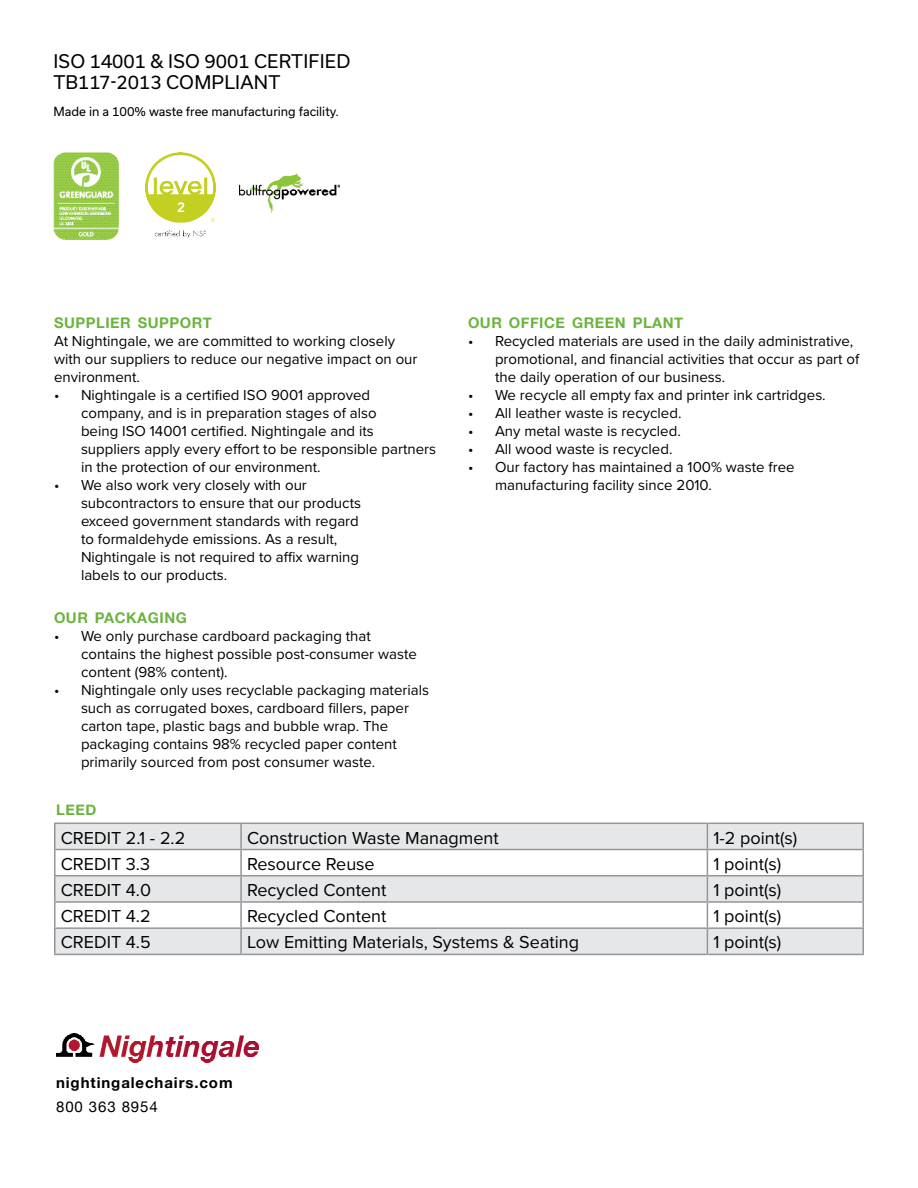
<style>
.page{position:relative;width:918px;height:1188px;background:#fff}
.page>*{position:absolute;margin:0;border:0;box-sizing:border-box;transform-origin:0 0}
.t1{font:18px "Proxima Nova";color:#000}
.t2{font:18px/21.6px "Usual";letter-spacing:.015em;color:#000}
.t3{font:15px/18px "Proxima Nova";color:#000}
.t4{font:700 15px "Helvetica Neue";letter-spacing:.06em;color:#000}
.t5{font:15px "Helvetica Neue";letter-spacing:.06em;color:#000}
.t6{font:700 14.7px "Helvetica Neue";letter-spacing:.035em;color:#6cb33f}
.t7{font:800 13.5px "Avenir";color:#fff}
.t8{font:12px "Usual";color:#000}
</style>
<div class="page">
<svg style="left:56px;top:824px;width:806px;height:130px;fill:#e6e7e8"></svg>
<hr style="left:54px;top:849px;width:187px;height:1px;background:#939598">
<hr style="left:241px;top:849px;width:466px;height:1px;background:#939598">
<hr style="left:707px;top:849px;width:157px;height:1px;background:#939598">
<hr style="left:54px;top:875px;width:187px;height:1px;background:#939598">
<hr style="left:241px;top:875px;width:466px;height:1px;background:#939598">
<hr style="left:707px;top:875px;width:157px;height:1px;background:#939598">
<hr style="left:54px;top:901px;width:187px;height:2px;background:#939598">
<hr style="left:241px;top:901px;width:466px;height:2px;background:#939598">
<hr style="left:707px;top:901px;width:157px;height:2px;background:#939598">
<hr style="left:54px;top:927px;width:187px;height:2px;background:#939598">
<hr style="left:241px;top:927px;width:466px;height:2px;background:#939598">
<hr style="left:707px;top:927px;width:157px;height:2px;background:#939598">
<hr style="left:54px;top:823px;width:187px;height:1px;background:#939598">
<hr style="left:54px;top:824px;width:2px;height:25px;background:#939598">
<hr style="left:241px;top:823px;width:466px;height:1px;background:#939598">
<hr style="left:240px;top:824px;width:2px;height:25px;background:#939598">
<hr style="left:707px;top:823px;width:157px;height:1px;background:#939598">
<hr style="left:862px;top:824px;width:2px;height:25px;background:#939598">
<hr style="left:54px;top:850px;width:2px;height:25px;background:#939598">
<hr style="left:240px;top:850px;width:2px;height:25px;background:#939598">
<hr style="left:862px;top:850px;width:2px;height:25px;background:#939598">
<hr style="left:54px;top:876px;width:2px;height:25px;background:#939598">
<hr style="left:240px;top:876px;width:2px;height:25px;background:#939598">
<hr style="left:862px;top:876px;width:2px;height:25px;background:#939598">
<hr style="left:54px;top:903px;width:2px;height:24px;background:#939598">
<hr style="left:240px;top:903px;width:2px;height:24px;background:#939598">
<hr style="left:862px;top:903px;width:2px;height:24px;background:#939598">
<hr style="left:54px;top:929px;width:2px;height:25px;background:#939598">
<hr style="left:240px;top:929px;width:2px;height:25px;background:#939598">
<svg style="left:707px;top:824px;width:1px;height:130px"></svg>
<hr style="left:862px;top:929px;width:2px;height:25px;background:#939598">
<hr style="left:54px;top:954px;width:187px;height:1px;background:#939598">
<hr style="left:241px;top:954px;width:466px;height:1px;background:#939598">
<hr style="left:707px;top:954px;width:157px;height:1px;background:#939598">
<img style="left:56px;top:1034px;width:203px;height:29px">
<img style="left:240px;top:175px;width:99px;height:37px">
<img style="left:53px;top:152px;width:66px;height:88px">
<img style="left:146px;top:153px;width:69px;height:84px">
<div style="left:170px;top:198px;width:24px;height:17px;background:#c3d021"></div>
<p class="t2" style="left:53px;top:50px;width:298px">ISO 14001 &amp; ISO 9001 CERTIFIED<br>TB117-2013 COMPLIANT</p>
<p class="t8" style="left:53px;top:105px;width:287px">Made in a 100% waste free manufacturing facility.</p>
<p class="t7" style="left:177px;top:197px;width:9px">2</p>
<p class="t6" style="left:54px;top:311px;width:159px">SUPPLIER SUPPORT</p>
<p class="t3" style="left:54px;top:331px;width:365px">At Nightingale, we are committed to working closely with our suppliers to reduce our negative impact on our environment.</p>
<p class="t3" style="left:81px;top:385px;width:357px;text-indent:-27px">• Nightingale is a certified ISO 9001 approved company, and is in preparation stages of also<br>being ISO 14001 certified. Nightingale and its suppliers apply every effort to be responsible partners in the protection of our environment.</p>
<p class="t3" style="left:81px;top:475px;width:282px;text-indent:-27px">• We also work very closely with our subcontractors to ensure that our products exceed government standards with regard to formaldehyde emissions. As a result, Nightingale is not required to affix warning labels to our products.</p>
<p class="t6" style="left:54px;top:606px;width:134px">OUR PACKAGING</p>
<p class="t3" style="left:81px;top:626px;width:337px;text-indent:-27px">• We only purchase cardboard packaging that contains the highest possible post-consumer waste content (98% content).</p>
<p class="t3" style="left:81px;top:680px;width:350px;text-indent:-27px">• Nightingale only uses recyclable packaging materials such as corrugated boxes, cardboard fillers, paper carton tape, plastic bags and bubble wrap. The packaging contains 98% recycled paper content primarily sourced from post consumer waste.</p>
<p class="t6" style="left:468px;top:311px;width:217px">OUR OFFICE GREEN PLANT</p>
<p class="t3" style="left:495px;top:331px;width:366px;text-indent:-27px">• Recycled materials are used in the daily administrative, promotional, and financial activities that occur as part of the daily operation of our business.</p>
<p class="t3" style="left:468px;top:385px;width:359px">• We recycle all empty fax and printer ink cartridges.</p>
<p class="t3" style="left:468px;top:403px;width:215px">• All leather waste is recycled.</p>
<p class="t3" style="left:468px;top:421px;width:214px">• Any metal waste is recycled.</p>
<p class="t3" style="left:468px;top:439px;width:206px">• All wood waste is recycled.</p>
<p class="t3" style="left:495px;top:457px;width:301px;text-indent:-27px">• Our factory has maintained a 100% waste free manufacturing facility since 2010.</p>
<p class="t6" style="left:56px;top:798px;width:42px">LEED</p>
<p class="t1" style="left:61px;top:824px;width:126px">CREDIT 2.1 - 2.2</p>
<p class="t1" style="left:247px;top:824px;width:253px">Construction Waste Managment</p>
<p class="t1" style="left:713px;top:824px;width:85px">1-2 point(s)</p>
<p class="t1" style="left:61px;top:850px;width:91px">CREDIT 3.3</p>
<p class="t1" style="left:247px;top:850px;width:129px">Resource Reuse</p>
<p class="t1" style="left:713px;top:850px;width:69px">1 point(s)</p>
<p class="t1" style="left:61px;top:877px;width:92px">CREDIT 4.0</p>
<p class="t1" style="left:247px;top:877px;width:141px">Recycled Content</p>
<p class="t1" style="left:713px;top:877px;width:69px">1 point(s)</p>
<p class="t1" style="left:61px;top:903px;width:91px">CREDIT 4.2</p>
<p class="t1" style="left:247px;top:903px;width:141px">Recycled Content</p>
<p class="t1" style="left:713px;top:903px;width:69px">1 point(s)</p>
<p class="t1" style="left:61px;top:929px;width:91px">CREDIT 4.5</p>
<p class="t1" style="left:247px;top:929px;width:334px">Low Emitting Materials, Systems &amp; Seating</p>
<p class="t1" style="left:713px;top:929px;width:69px">1 point(s)</p>
<p class="t4" style="left:56px;top:1071px;width:178px">nightingalechairs.com</p>
<p class="t5" style="left:56px;top:1096px;width:103px">800 363 8954</p>
</div>
